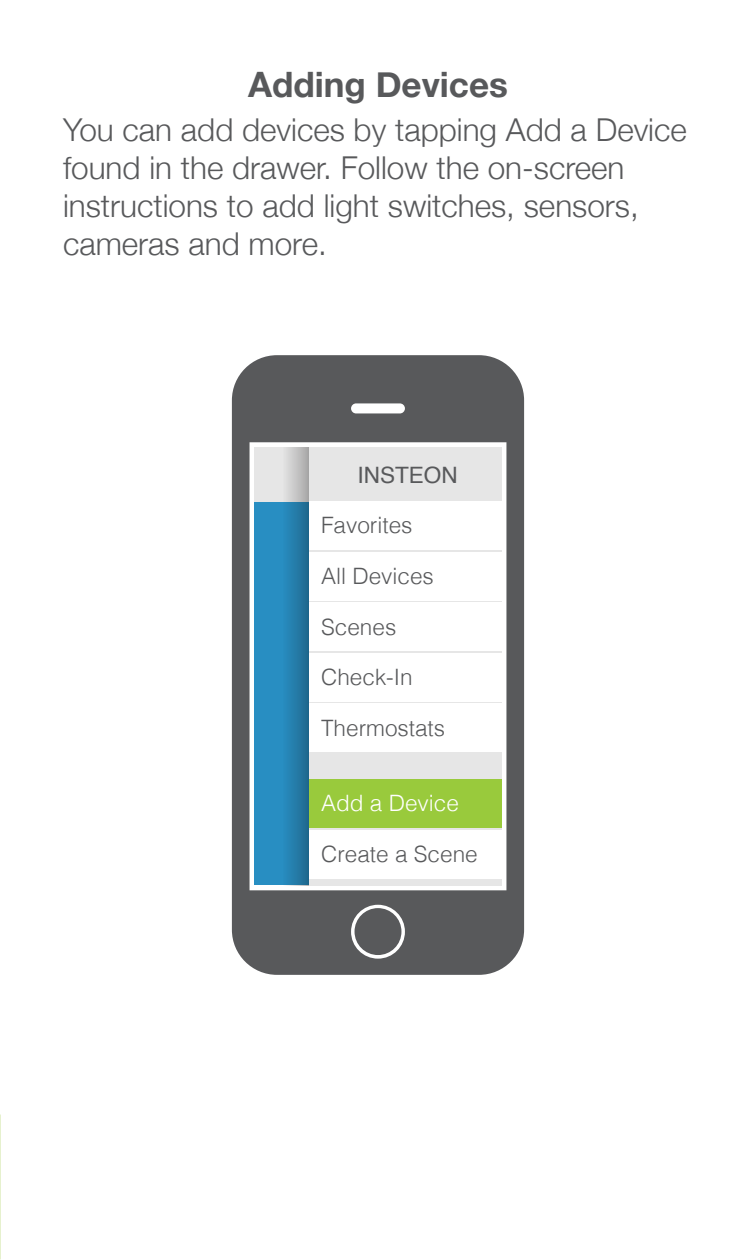
<style>
.page{position:relative;width:756px;height:1260px;background:#fff}
.page>*{position:absolute;margin:0;border:0;box-sizing:border-box;transform-origin:0 0}
.t1{font:700 35px "Helvetica Neue";color:#58595b}
.t2{font:300 31.5px/37.8px "Helvetica Neue";color:#58595b}
.t3{font:300 22.4px "Helvetica";color:#58595b}
.t4{font:300 22.4px "Helvetica";color:#fff}
.t5{font:22.4px "Helvetica";color:#58595b}
</style>
<div class="page">
<svg style="left:232px;top:355px;width:292px;height:620px;fill:#58595b"></svg>
<div style="left:309px;top:501px;width:192px;height:48px;background:#fff"></div>
<div style="left:309px;top:552px;width:192px;height:48px;background:#fff"></div>
<div style="left:309px;top:603px;width:192px;height:48px;background:#fff"></div>
<div style="left:309px;top:653px;width:192px;height:48px;background:#fff"></div>
<div style="left:309px;top:704px;width:192px;height:48px;background:#fff"></div>
<div style="left:309px;top:779px;width:192px;height:49px;background:#99ca3c"></div>
<div style="left:309px;top:830px;width:192px;height:48px;background:#fff"></div>
<svg style="left:282px;top:447px;width:27px;height:438px"></svg>
<p class="t1" style="left:248px;top:57px;width:261px">Adding Devices</p>
<p class="t2" style="left:63px;top:110px;width:625px">You can add devices by tapping Add a Device found in the drawer. Follow the on-screen instructions to add light switches, sensors, cameras and more.</p>
<p class="t5" style="left:358px;top:458px;width:102px">INSTEON</p>
<p class="t3" style="left:321px;top:506px;width:93px">Favorites</p>
<p class="t3" style="left:321px;top:557px;width:114px">All Devices</p>
<p class="t3" style="left:321px;top:608px;width:77px">Scenes</p>
<p class="t3" style="left:321px;top:658px;width:93px">Check-In</p>
<p class="t3" style="left:321px;top:709px;width:126px">Thermostats</p>
<p class="t4" style="left:321px;top:784px;width:139px">Add a Device</p>
<p class="t3" style="left:321px;top:835px;width:158px">Create a Scene</p>
</div>
